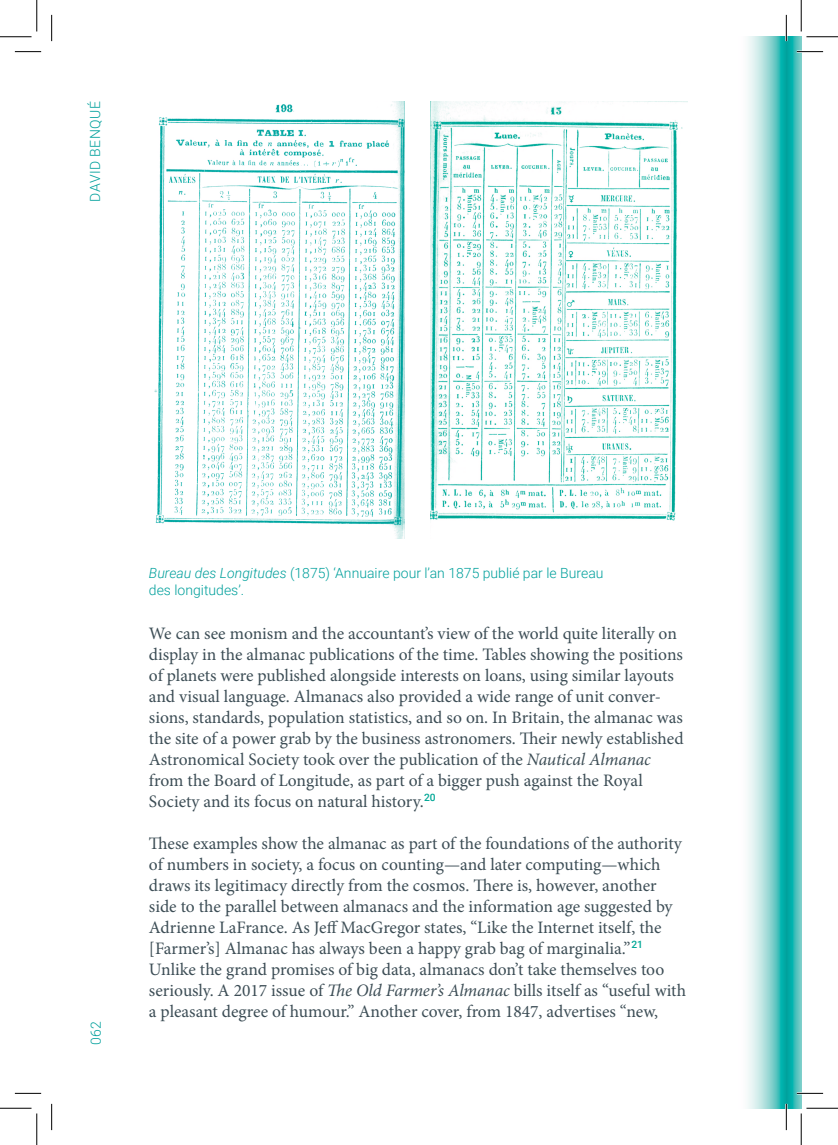
<style>
.page{position:relative;width:838px;height:1145px;background:#fff}
.page>*{position:absolute;margin:0;border:0;box-sizing:border-box;transform-origin:0 0}
.A_1_body_serif{font:17.5px/21px "Minion Pro";letter-spacing:-.005em;color:#3c4d55}
.C_1_CAPTION_SANS{font:300 14px/17.5px "Roboto";color:#00a09c}
.C_1_CAPTION_SANS-2{font:300 14px "Roboto";letter-spacing:.035em;color:#00a09c}
.s1{font-style:italic}
</style>
<div class="page">
<svg style="left:748px;top:37px;width:38px;height:1071px"></svg>
<svg style="left:786px;top:37px;width:15px;height:1071px"></svg>
<img style="left:430px;top:101px;width:257px;height:420px">
<img style="left:154px;top:101px;width:251px;height:437px">
<hr style="left:796px;top:51px;width:27px;height:2px;background:#fff">
<hr style="left:796px;top:1092px;width:27px;height:2px;background:#fff">
<hr style="left:785px;top:15px;width:2px;height:26px;background:#fff">
<hr style="left:785px;top:1104px;width:2px;height:26px;background:#fff">
<svg style="left:15px;top:51px;width:26px;height:1px"></svg>
<svg style="left:796px;top:51px;width:27px;height:1px"></svg>
<svg style="left:15px;top:1093px;width:26px;height:1px"></svg>
<svg style="left:796px;top:1093px;width:27px;height:1px"></svg>
<svg style="left:51px;top:15px;width:1px;height:26px"></svg>
<svg style="left:51px;top:1104px;width:1px;height:26px"></svg>
<svg style="left:786px;top:15px;width:1px;height:26px"></svg>
<svg style="left:786px;top:1104px;width:1px;height:26px"></svg>
<hr style="left:0;top:36px;width:32px;height:1px;background:#000">
<hr style="left:806px;top:36px;width:31px;height:1px;background:#000">
<hr style="left:0;top:1108px;width:32px;height:1px;background:#000">
<hr style="left:806px;top:1108px;width:31px;height:1px;background:#000">
<hr style="left:36px;top:0;width:1px;height:31px;background:#000">
<hr style="left:36px;top:1113px;width:1px;height:32px;background:#000">
<hr style="left:800px;top:0;width:1px;height:31px;background:#000">
<hr style="left:800px;top:1113px;width:1px;height:32px;background:#000">
<p class="C_1_CAPTION_SANS-2" style="left:85px;top:202px;width:102px;rotate:-90deg">DAVID BENQUÉ</p>
<p class="C_1_CAPTION_SANS" style="left:87px;top:1045px;width:25px;rotate:-90deg">062</p>
<p class="C_1_CAPTION_SANS" style="left:149px;top:564px;width:456px"><span class="s1">Bureau des Longitudes</span> (1875) ‘Annuaire pour l’an 1875 publié par le Bureau des longitudes’.</p>
<p class="A_1_body_serif" style="left:149px;top:623px;width:536px">We can see monism and the accountant’s view of the world quite literally on display in the almanac publications of the time. Tables showing the positions of planets were published alongside interests on loans, using similar layouts and visual language. Almanacs also provided a wide range of unit conver&shy;sions, standards, population statistics, and so on. In Britain, the almanac was the site of a power grab by the business astronomers. Their newly established Astronomical Society took over the publication of the <span class="s1">Nautical Almanac </span>from the Board of Longitude, as part of a bigger push against the Royal Society and its focus on natural history.<sup>20</sup></p>
<p class="A_1_body_serif" style="left:149px;top:833px;width:538px">These examples show the almanac as part of the foundations of the authority of numbers in society, a focus on counting—and later computing—which draws its legitimacy directly from the cosmos. There is, however, another side to the parallel between almanacs and the information age suggested by Adrienne LaFrance. As Jeff MacGregor states, “Like the Internet itself, the [Farmer’s] Almanac has always been a happy grab bag of marginalia.”<sup>21<br></sup>Unlike the grand promises of big data, almanacs don’t take themselves too seriously. A 2017 issue of <span class="s1">The Old Farmer’s Almanac</span> bills itself as “useful with a pleasant degree of humour.” Another cover, from 1847, advertises “new,</p>
</div>
